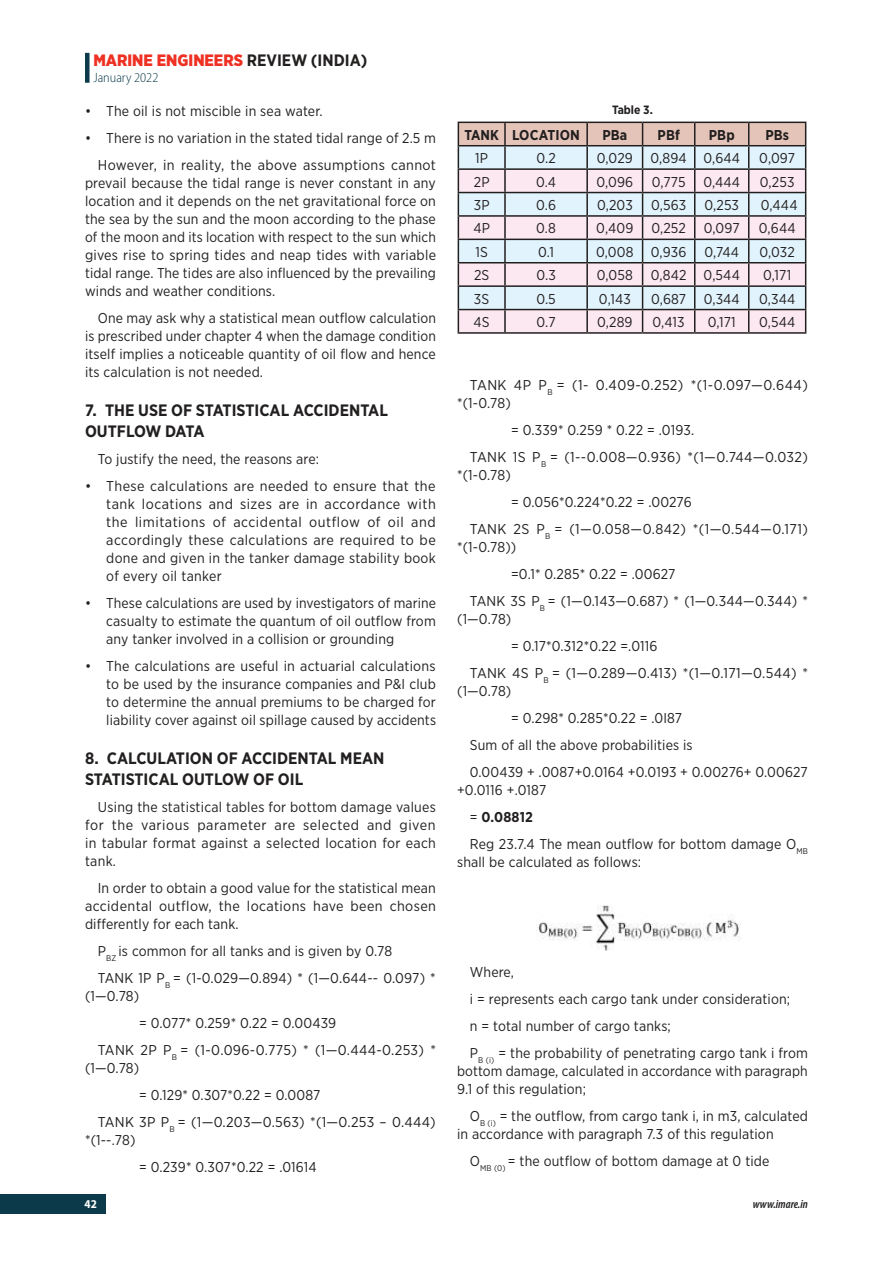
<style>
.page{position:relative;width:893px;height:1263px;background:#fff}
.page>*{position:absolute;margin:0;border:0;box-sizing:border-box;transform-origin:0 0}
.t1{font:700 16.5px/21px "Gotham Narrow";color:#221f1f}
.t2{font:900 16.5px "Gotham Narrow";color:#ee3123}
.t3{font:14.25px/18px "Gotham Narrow";letter-spacing:.01em;color:#221f1f;text-align:justify}
.t4{font:14.25px/18px "Gotham Narrow";letter-spacing:.03em;color:#221f1f}
.t5{font:700 14.25px "Gotham Narrow";letter-spacing:.01em;color:#221f1f}
.t6{font:300 semi-condensed 13.5px "Myriad Pro";color:#0b3b4a}
.t7{font:italic 600 condensed 12px "Myriad Pro";color:#221f1f}
.t8{font:700 12px "Gotham Narrow";color:#221f1f}
.t9{font:700 semi-condensed 12px "Myriad Pro";color:#fff}
.s1{font-weight:700;color:#221f1f}
.s2{font-weight:700}
</style>
<div class="page">
<div style="left:0;top:1194px;width:105px;height:19px;background:#0b3b4a"></div>
<div style="left:85px;top:53px;width:5px;height:30px;background:#0b3b4a"></div>
<img style="left:537px;top:906px;width:204px;height:44px">
<svg style="left:458px;top:122px;width:348px;height:210px;background:#ddd9df"></svg>
<hr style="left:458px;top:332px;width:47px;height:2px;background:#221f1f">
<hr style="left:505px;top:332px;width:82px;height:2px;background:#221f1f">
<hr style="left:587px;top:332px;width:56px;height:2px;background:#221f1f">
<hr style="left:643px;top:332px;width:52px;height:2px;background:#221f1f">
<hr style="left:695px;top:332px;width:54px;height:2px;background:#221f1f">
<hr style="left:749px;top:332px;width:57px;height:2px;background:#221f1f">
<p class="t2" style="left:93px;top:53px;width:275px">MARINE ENGINEERS <span class="s1">REVIEW (INDIA)</span></p>
<p class="t6" style="left:93px;top:73px;width:66px">January 2022</p>
<p class="t3" style="left:85px;top:102px;width:239px">• The oil is not miscible in sea water.</p>
<p class="t3" style="left:85px;top:124px;width:352px;line-height:27px;text-align:right">• There is no variation in the stated tidal range of 2.5 m<br>However, in reality, the above assumptions cannot</p>
<p class="t3" style="left:85px;top:175px;width:352px">prevail because the tidal range is never constant in any location and it depends on the net gravitational force on the sea by the sun and the moon according to the phase of the moon and its location with respect to the sun which gives rise to spring tides and neap tides with variable tidal range. The tides are also influenced by the prevailing winds and weather conditions.</p>
<p class="t3" style="left:85px;top:310px;width:352px;text-indent:13px">One may ask why a statistical mean outflow calculation is prescribed under chapter 4 when the damage condition itself implies a noticeable quantity of oil flow and hence its calculation is not needed.</p>
<p class="t1" style="left:85px;top:401px;width:305px">7. THE USE OF STATISTICAL ACCIDENTAL<br>OUTFLOW DATA</p>
<p class="t3" style="left:98px;top:451px;width:223px">To justify the need, the reasons are:</p>
<p class="t3" style="left:106px;top:477px;width:331px;text-indent:-21px">• These calculations are needed to ensure that the tank locations and sizes are in accordance with the limitations of accidental outflow of oil and accordingly these calculations are required to be done and given in the tanker damage stability book of every oil tanker</p>
<p class="t3" style="left:106px;top:594px;width:331px;text-indent:-21px">• These calculations are used by investigators of marine casualty to estimate the quantum of oil outflow from any tanker involved in a collision or grounding</p>
<p class="t3" style="left:106px;top:657px;width:331px;text-indent:-21px">• The calculations are useful in actuarial calculations to be used by the insurance companies and P&amp;I club to determine the annual premiums to be charged for liability cover against oil spillage caused by accidents</p>
<p class="t1" style="left:85px;top:749px;width:301px">8. CALCULATION OF ACCIDENTAL MEAN<br>STATISTICAL OUTLOW OF OIL</p>
<p class="t3" style="left:85px;top:799px;width:352px;text-indent:13px">Using the statistical tables for bottom damage values for the various parameter are selected and given in tabular format against a selected location for each tank.</p>
<p class="t3" style="left:85px;top:880px;width:352px;text-indent:13px">In order to obtain a good value for the statistical mean accidental outflow, the locations have been chosen differently for each tank.</p>
<p class="t3" style="left:98px;top:938px;width:339px;line-height:27px">P<sub>BZ</sub> is common for all tanks and is given by 0.78<br>TANK 1P P<sub>B</sub> = (1-0.029—0.894) * (1—0.644-- 0.097) *</p>
<p class="t3" style="left:85px;top:988px;width:56px">(1—0.78)</p>
<p class="t3" style="left:139px;top:1015px;width:199px">= 0.077* 0.259* 0.22 = 0.00439</p>
<p class="t3" style="left:98px;top:1042px;width:340px">TANK 2P P<sub>B</sub> = (1-0.096-0.775) * (1—0.444-0.253) *</p>
<p class="t3" style="left:85px;top:1060px;width:56px">(1—0.78)</p>
<p class="t3" style="left:139px;top:1087px;width:183px">= 0.129* 0.307*0.22 = 0.0087</p>
<p class="t3" style="left:98px;top:1114px;width:339px">TANK 3P P<sub>B</sub> = (1—0.203—0.563) *(1—0.253 – 0.444)</p>
<p class="t3" style="left:85px;top:1132px;width:52px">*(1--.78)</p>
<p class="t3" style="left:139px;top:1159px;width:179px">= 0.239* 0.307*0.22 = .01614</p>
<p class="t8" style="left:612px;top:105px;width:42px">Table 3.</p>
<p class="t5" style="left:464px;top:128px;width:117px">TANK LOCATION</p>
<p class="t5" style="left:602px;top:128px;width:26px">PBa</p>
<p class="t5" style="left:657px;top:128px;width:24px">PBf</p>
<p class="t5" style="left:709px;top:128px;width:27px">PBp</p>
<p class="t5" style="left:765px;top:128px;width:25px">PBs</p>
<p class="t3" style="left:475px;top:150px;width:14px">1P</p>
<p class="t3" style="left:536px;top:150px;width:21px">0.2</p>
<p class="t3" style="left:597px;top:150px;width:145px">0,029 0,894 0,644</p>
<p class="t3" style="left:759px;top:150px;width:37px">0,097</p>
<p class="t3" style="left:474px;top:173px;width:17px">2P</p>
<p class="t3" style="left:536px;top:173px;width:22px">0.4</p>
<p class="t3" style="left:596px;top:173px;width:38px">0,096</p>
<p class="t3" style="left:652px;top:173px;width:90px">0,775 0,444</p>
<p class="t3" style="left:760px;top:173px;width:36px">0,253</p>
<p class="t3" style="left:474px;top:197px;width:17px">3P</p>
<p class="t3" style="left:536px;top:197px;width:21px">0.6</p>
<p class="t3" style="left:597px;top:197px;width:37px">0,203</p>
<p class="t3" style="left:651px;top:197px;width:37px">0,563</p>
<p class="t3" style="left:704px;top:197px;width:36px">0,253</p>
<p class="t3" style="left:761px;top:197px;width:38px">0,444</p>
<p class="t3" style="left:473px;top:220px;width:18px">4P</p>
<p class="t3" style="left:536px;top:220px;width:21px">0.8</p>
<p class="t3" style="left:596px;top:220px;width:39px">0,409</p>
<p class="t3" style="left:651px;top:220px;width:36px">0,252</p>
<p class="t3" style="left:704px;top:220px;width:37px">0,097</p>
<p class="t3" style="left:759px;top:220px;width:38px">0,644</p>
<p class="t3" style="left:475px;top:243px;width:14px">1S</p>
<p class="t3" style="left:538px;top:243px;width:17px">0.1</p>
<p class="t3" style="left:596px;top:243px;width:92px">0,008 0,936</p>
<p class="t3" style="left:704px;top:243px;width:36px">0,744</p>
<p class="t3" style="left:759px;top:243px;width:37px">0,032</p>
<p class="t3" style="left:474px;top:267px;width:17px">2S</p>
<p class="t3" style="left:536px;top:267px;width:21px">0.3</p>
<p class="t3" style="left:597px;top:267px;width:38px">0,058</p>
<p class="t3" style="left:651px;top:267px;width:90px">0,842 0,544</p>
<p class="t3" style="left:763px;top:267px;width:30px">0,171</p>
<p class="t3" style="left:474px;top:290px;width:17px">3S</p>
<p class="t3" style="left:536px;top:290px;width:21px">0.5</p>
<p class="t3" style="left:599px;top:290px;width:33px">0,143</p>
<p class="t3" style="left:651px;top:290px;width:90px">0,687 0,344</p>
<p class="t3" style="left:759px;top:290px;width:38px">0,344</p>
<p class="t3" style="left:474px;top:314px;width:18px">4S</p>
<p class="t3" style="left:537px;top:314px;width:21px">0.7</p>
<p class="t3" style="left:597px;top:314px;width:37px">0,289</p>
<p class="t3" style="left:653px;top:314px;width:34px">0,413</p>
<p class="t3" style="left:708px;top:314px;width:30px">0,171</p>
<p class="t3" style="left:759px;top:314px;width:38px">0,544</p>
<p class="t4" style="left:457px;top:377px;width:352px;text-indent:13px">TANK 4P P<sub>B</sub> = (1- 0.409-0.252) *(1-0.097—0.644) *(1-0.78)</p>
<p class="t3" style="left:470px;top:417px;width:340px;line-height:27px;text-indent:41px">= 0.339* 0.259 * 0.22 = .0193.<br>TANK 1S P<sub>B</sub> = (1--0.008—0.936) *(1—0.744—0.032)</p>
<p class="t3" style="left:457px;top:467px;width:55px">*(1-0.78)</p>
<p class="t3" style="left:470px;top:489px;width:340px;line-height:27px;text-indent:41px">= 0.056*0.224*0.22 = .00276<br>TANK 2S P<sub>B</sub> = (1—0.058—0.842) *(1—0.544—0.171)</p>
<p class="t3" style="left:457px;top:539px;width:61px">*(1-0.78))</p>
<p class="t3" style="left:511px;top:566px;width:166px">=0.1* 0.285* 0.22 = .00627</p>
<p class="t3" style="left:470px;top:593px;width:340px">TANK 3S P<sub>B</sub> = (1—0.143—0.687) * (1—0.344—0.344) *</p>
<p class="t3" style="left:457px;top:611px;width:56px">(1—0.78)</p>
<p class="t3" style="left:511px;top:638px;width:148px">= 0.17*0.312*0.22 =.0116</p>
<p class="t3" style="left:470px;top:665px;width:340px">TANK 4S P<sub>B</sub> = (1—0.289—0.413) *(1—0.171—0.544) *</p>
<p class="t3" style="left:457px;top:683px;width:56px">(1—0.78)</p>
<p class="t3" style="left:511px;top:710px;width:173px">= 0.298* 0.285*0.22 = .0I87</p>
<p class="t3" style="left:470px;top:737px;width:224px">Sum of all the above probabilities is</p>
<p class="t3" style="left:470px;top:764px;width:340px">0.00439 + .0087+0.0164 +0.0193 + 0.00276+ 0.00627</p>
<p class="t3" style="left:470px;top:777px;width:340px;line-height:27px;text-align:left;text-indent:-13px">+0.0116 +.0187<br>= <span class="s2">0.08812<br></span>Reg 23.7.4 The mean outflow for bottom damage O<sub>MB</sub></p>
<p class="t3" style="left:457px;top:854px;width:186px">shall be calculated as follows:</p>
<p class="t3" style="left:470px;top:960px;width:340px;line-height:27px;text-align:left">Where,<br>i = represents each cargo tank under consideration;<br>n = total number of cargo tanks;<br>P<sub>B</sub> <sub>(i)</sub> = the probability of penetrating cargo tank i from</p>
<p class="t3" style="left:457px;top:1063px;width:352px">bottom damage, calculated in accordance with paragraph<br>9.1 of this regulation;</p>
<p class="t3" style="left:457px;top:1108px;width:352px;text-indent:13px">O<sub>B</sub> <sub>(i)</sub> = the outflow, from cargo tank i, in m3, calculated in accordance with paragraph 7.3 of this regulation</p>
<p class="t3" style="left:470px;top:1153px;width:301px">O<sub>MB</sub> <sub>(0)</sub> = the outflow of bottom damage at 0 tide</p>
<p class="t9" style="left:85px;top:1197px;width:14px">42</p>
<p class="t7" style="left:753px;top:1197px;width:57px">www.imare.in</p>
</div>
